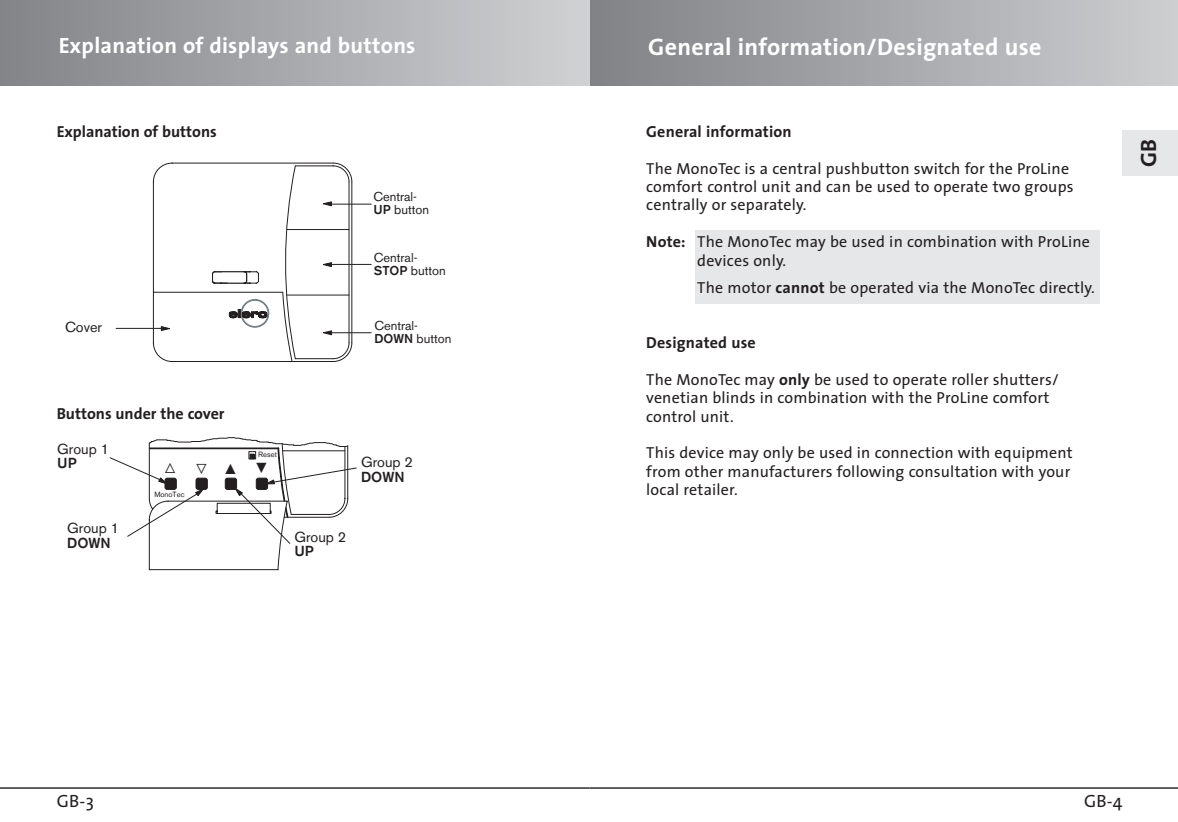
<style>
.page{position:relative;width:1178px;height:822px;background:#fff}
.page>*{position:absolute;margin:0;border:0;box-sizing:border-box;transform-origin:0 0}
.t1{font:700 24px "The Sans";letter-spacing:.01em;color:#fff}
.t2{font:700 22.2px "The Sans";letter-spacing:.01em;color:#fff}
.t3{font:700 22.2px "The Sans";color:#231f20}
.t4{font:17.8px "The Sans";color:#231f20}
.t5{font:16px/18.4px "The Sans";letter-spacing:.01em;color:#231f20}
.t6{font:700 16px "The Sans";color:#231f20}
.t7{font:14.4px "Akzidenz Grotesk BQ";color:#231f20}
.t8{font:500 14.4px "Akzidenz Grotesk BQ";color:#231f20}
.t9{font:14.4px "Spe Num Mat";color:#231f20}
.t10{font:12.8px/13.2px "Akzidenz Grotesk BQ";color:#231f20}
.t11{font:7.6px "Akzidenz Grotesk BQ";color:#231f20}
.s1{font-weight:500}
.s2{font-weight:700}
</style>
<div class="page">
<div style="left:696px;top:230px;width:404px;height:73px;background:#e6e7e9"></div>
<hr style="left:590px;top:787px;width:588px;height:2px;background:#231f20">
<div style="left:590px;top:0;width:588px;height:85px;background:linear-gradient(to right,#7f8185,#cdced1)"></div>
<div style="left:1123px;top:130px;width:55px;height:46px;background:#e6e7e9"></div>
<hr style="left:0;top:787px;width:590px;height:2px;background:#231f20">
<div style="left:0;top:0;width:590px;height:85px;background:linear-gradient(to right,#818387,#d0d1d3)"></div>
<svg style="left:110px;top:437px;width:247px;height:133px"></svg>
<hr style="left:116px;top:328px;width:50px;height:1px;background:#231f20">
<hr style="left:329px;top:332px;width:42px;height:1px;background:#231f20">
<hr style="left:329px;top:264px;width:42px;height:1px;background:#231f20">
<hr style="left:329px;top:204px;width:42px;height:1px;background:#231f20">
<svg style="left:153px;top:163px;width:199px;height:199px"></svg>
<h2 class="t2" style="left:59px;top:36px;width:358px">Explanation of displays and buttons</h2>
<p class="t6" style="left:57px;top:125px;width:162px">Explanation of buttons</p>
<p class="t7" style="left:65px;top:322px;width:38px">Cover</p>
<p class="t10" style="left:373px;top:191px;width:57px">Central-<br><span class="s1">UP</span> button</p>
<p class="t10" style="left:374px;top:252px;width:74px">Central-<br><span class="s1">STOP</span> button</p>
<p class="t10" style="left:374px;top:320px;width:79px">Central-<br><span class="s1">DOWN</span> button</p>
<p class="t6" style="left:57px;top:407px;width:169px">Buttons under the cover</p>
<p class="t7" style="left:57px;top:444px;width:53px">Group 1</p>
<p class="t8" style="left:57px;top:458px;width:21px">UP</p>
<p class="t9" style="left:165px;top:460px;width:11px">V</p>
<p class="t9" style="left:197px;top:461px;width:11px">B</p>
<p class="t9" style="left:226px;top:460px;width:11px">v</p>
<p class="t9" style="left:256px;top:459px;width:11px">b</p>
<p class="t11" style="left:258px;top:452px;width:20px">Reset</p>
<p class="t7" style="left:67px;top:523px;width:53px">Group 1</p>
<p class="t8" style="left:67px;top:538px;width:45px">DOWN</p>
<p class="t11" style="left:154px;top:491px;width:32px">MonoTec</p>
<p class="t7" style="left:361px;top:457px;width:53px">Group 2</p>
<p class="t8" style="left:361px;top:471px;width:45px">DOWN</p>
<p class="t7" style="left:294px;top:532px;width:53px">Group 2</p>
<p class="t8" style="left:294px;top:546px;width:21px">UP</p>
<p class="t4" style="left:57px;top:794px;width:39px">GB-3</p>
<h1 class="t1" style="left:648px;top:37px;width:395px">General information/Designated use</h1>
<p class="t6" style="left:646px;top:125px;width:147px">General information</p>
<p class="t5" style="left:646px;top:160px;width:429px">The MonoTec is a central pushbutton switch for the ProLine comfort control unit and can be used to operate two groups centrally or separately.</p>
<p class="t5" style="left:697px;top:234px;width:394px;text-indent:-51px"><span class="s2">Note:</span> The MonoTec may be used in combination with ProLine devices only.</p>
<p class="t5" style="left:697px;top:279px;width:399px">The motor <span class="s2">cannot</span> be operated via the MonoTec directly.</p>
<p class="t6" style="left:646px;top:336px;width:111px">Designated use</p>
<p class="t5" style="left:646px;top:371px;width:414px">The MonoTec may <span class="s2">only</span> be used to operate roller shutters/ venetian blinds in combination with the ProLine comfort control unit.</p>
<p class="t5" style="left:646px;top:445px;width:428px">This device may only be used in connection with equipment from other manufacturers following consultation with your local retailer.</p>
<h2 class="t3" style="left:1140px;top:167px;width:30px;rotate:-90deg">GB</h2>
<p class="t4" style="left:1084px;top:794px;width:40px">GB-4</p>
</div>
